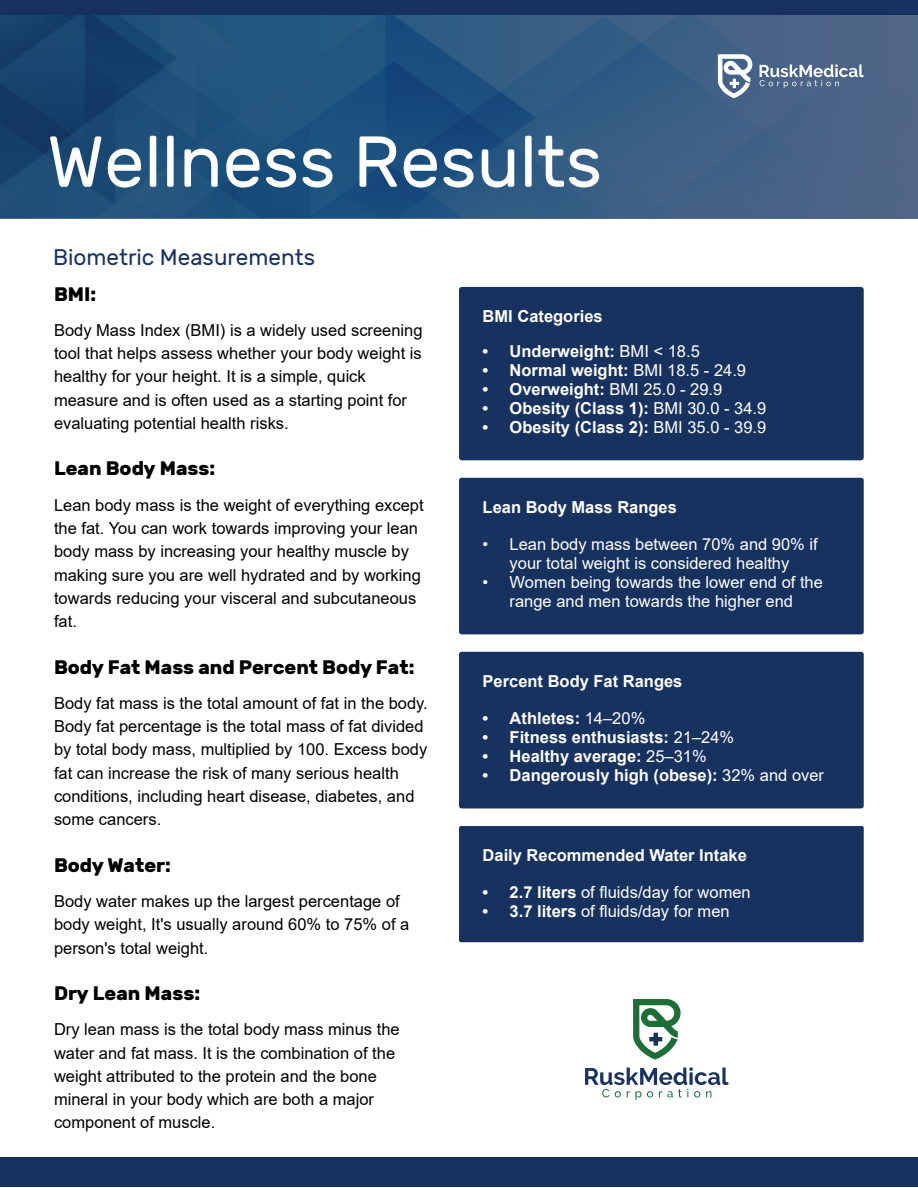
<style>
.page{position:relative;width:918px;height:1188px;background:#fff}
.page>*{position:absolute;margin:0;border:0;box-sizing:border-box;transform-origin:0 0}
.t1{font:72px "Rubik";color:#fff}
.t2{font:22.5px "Rubik";color:#17325f}
.t3{font:700 19.5px "Rubik";color:#000}
.t4{font:16.5px/23.2px "Arial";color:#000}
.t5{font:700 16.5px "Arial";color:#fff}
.t6{font:16.5px/19.2px "Arial";color:#fff;text-align:center}
.s1{font-weight:400}
.s2{font-weight:700}
</style>
<div class="page">
<div style="left:459px;top:287px;width:405px;height:173px;background:#17325f;border-radius:3px"></div>
<div style="left:1px;top:1158px;width:917px;height:29px;background:#17325f"></div>
<div style="left:0;top:0;width:918px;height:218px;background:#17325f;opacity:.75"></div>
<div style="left:459px;top:652px;width:405px;height:156px;background:#17325f;border-radius:3px"></div>
<div style="left:459px;top:826px;width:405px;height:116px;background:#17325f;border-radius:2px"></div>
<svg style="left:760px;top:65px;width:104px;height:23px;background:#7a8ca6"></svg>
<svg style="left:718px;top:54px;width:34px;height:44px"></svg>
<div style="left:1px;top:0;width:917px;height:15px;background:#17325f"></div>
<div style="left:459px;top:478px;width:405px;height:156px;background:#17325f;border-radius:3px"></div>
<svg style="left:585px;top:1068px;width:144px;height:32px"></svg>
<svg style="left:633px;top:999px;width:48px;height:61px"></svg>
<h1 class="t1" style="left:47px;top:122px;width:557px">Wellness Results</h1>
<h2 class="t2" style="left:53px;top:245px;width:264px">Biometric Measurements</h2>
<p class="t3" style="left:54px;top:282px;width:44px">BMI:</p>
<p class="t4" style="left:54px;top:318px;width:370px">Body Mass Index (BMI) is a widely used screening tool that helps assess whether your body weight is healthy for your height. It is a simple, quick measure and is often used as a starting point for evaluating potential health risks.</p>
<p class="t3" style="left:54px;top:457px;width:163px">Lean Body Mass:</p>
<p class="t4" style="left:54px;top:493px;width:371px">Lean body mass is the weight of everything except the fat. You can work towards improving your lean body mass by increasing your healthy muscle by making sure you are well hydrated and by working towards reducing your visceral and subcutaneous fat.</p>
<p class="t3" style="left:54px;top:655px;width:362px">Body Fat Mass and Percent Body Fat:</p>
<p class="t4" style="left:54px;top:691px;width:375px">Body fat mass is the total amount of fat in the body.<br>Body fat percentage is the total mass of fat divided by total body mass, multiplied by 100. Excess body fat can increase the risk of many serious health conditions, including heart disease, diabetes, and some cancers.</p>
<p class="t3" style="left:54px;top:854px;width:118px">Body Water:</p>
<p class="t4" style="left:54px;top:890px;width:357px">Body water makes up the largest percentage of body weight, It's usually around 60% to 75% of a person's total weight.</p>
<p class="t3" style="left:54px;top:982px;width:148px">Dry Lean Mass:</p>
<p class="t4" style="left:54px;top:1018px;width:347px">Dry lean mass is the total body mass minus the water and fat mass. It is the combination of the weight attributed to the protein and the bone mineral in your body which are both a major component of muscle.</p>
<p class="t5" style="left:483px;top:304px;width:122px">BMI Categories</p>
<p class="t5" style="left:483px;top:339px;width:219px">• Underweight: <span class="s1">BMI &lt; 18.5</span></p>
<p class="t5" style="left:483px;top:358px;width:265px">• Normal weight: <span class="s1">BMI 18.5 - 24.9</span></p>
<p class="t5" style="left:483px;top:378px;width:241px">• Overweight: <span class="s1">BMI 25.0 - 29.9</span></p>
<p class="t5" style="left:483px;top:397px;width:285px">• Obesity (Class 1): <span class="s1">BMI 30.0 - 34.9</span></p>
<p class="t5" style="left:483px;top:416px;width:285px">• Obesity (Class 2): <span class="s1">BMI 35.0 - 39.9</span></p>
<p class="t5" style="left:483px;top:495px;width:196px">Lean Body Mass Ranges</p>
<p class="t6" style="left:483px;top:534px;width:337px">• Lean body mass between 70% and 90% if your total weight is considered healthy</p>
<p class="t6" style="left:483px;top:573px;width:342px">• Women being towards the lower end of the range and men towards the higher end</p>
<p class="t5" style="left:483px;top:669px;width:201px">Percent Body Fat Ranges</p>
<p class="t5" style="left:483px;top:706px;width:164px">• Athletes: <span class="s1">14–20%</span></p>
<p class="t5" style="left:483px;top:726px;width:253px">• Fitness enthusiasts: <span class="s1">21–24%</span></p>
<p class="t5" style="left:483px;top:745px;width:226px">• Healthy average: <span class="s1">25–31%</span></p>
<p class="t5" style="left:483px;top:764px;width:343px">• Dangerously high (obese): <span class="s1">32% and over</span></p>
<p class="t5" style="left:483px;top:843px;width:266px">Daily Recommended Water Intake</p>
<p class="t6" style="left:483px;top:882px;width:270px"><span class="s2">• 2.7 liters</span> of fluids/day for women</p>
<p class="t6" style="left:483px;top:902px;width:249px"><span class="s2">• 3.7 liters</span> of fluids/day for men</p>
</div>
